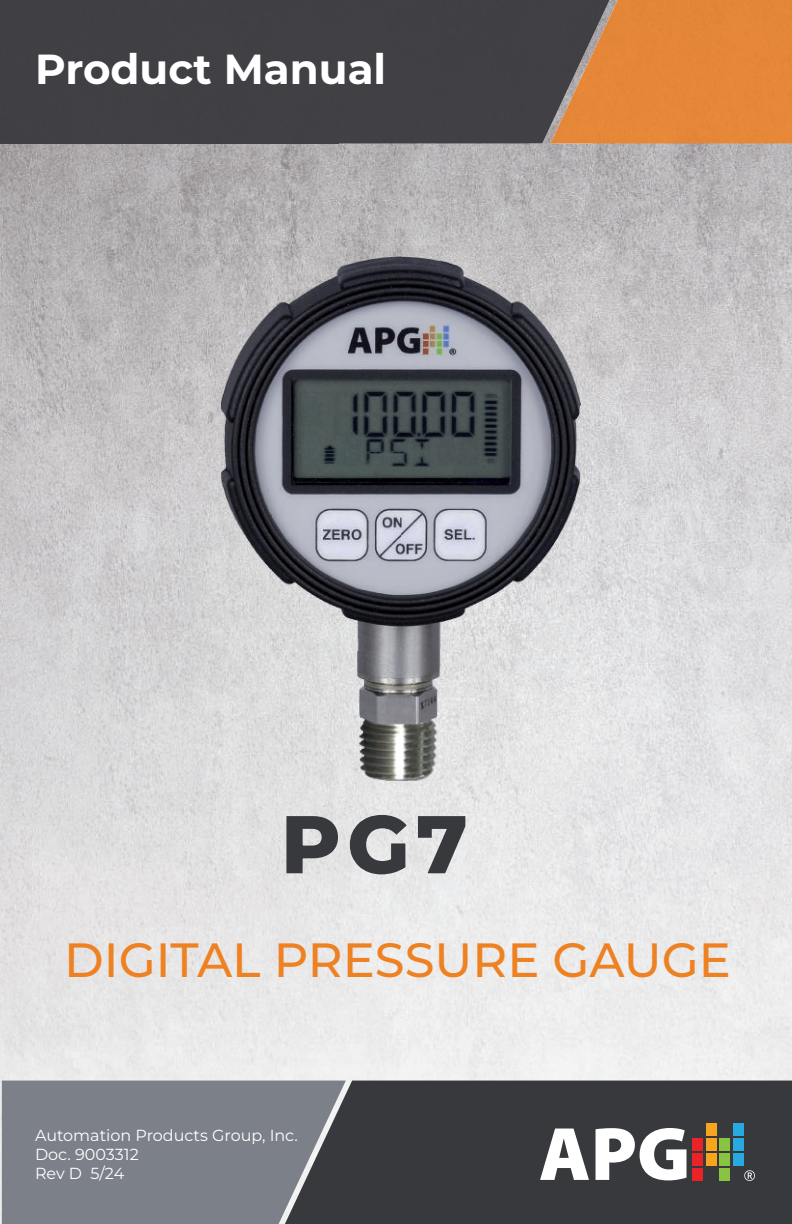
<style>
.page{position:relative;width:792px;height:1224px;background:#fff}
.page>*{position:absolute;margin:0;border:0;box-sizing:border-box;transform-origin:0 0}
.t1{font:800 81.6px "Montserrat";color:#37393d}
.t2{font:500 48px "Montserrat";color:#ee8122}
.t3{font:700 42px "Montserrat";color:#fff}
.t4{font:16px/19.2px "Montserrat";color:#fff}
</style>
<div class="page">
<img style="left:594px;top:143px;width:198px;height:938px">
<img style="left:528px;top:143px;width:66px;height:938px">
<img style="left:264px;top:143px;width:264px;height:114px">
<img style="left:330px;top:781px;width:198px;height:300px">
<img style="left:0;top:748px;width:330px;height:408px">
<img style="left:66px;top:143px;width:198px;height:197px">
<img style="left:66px;top:340px;width:156px;height:408px">
<img style="left:0;top:143px;width:66px;height:605px">
<div style="left:0;top:0;width:550px;height:143px;background:#404145"></div>
<img style="left:550px;top:0;width:242px;height:143px">
<div style="left:346px;top:1081px;width:446px;height:143px;background:#37393d"></div>
<svg style="left:2px;top:1081px;width:344px;height:143px;background:#787c84"></svg>
<div style="left:692px;top:1169px;width:11px;height:12px;background:#ea2329"></div>
<div style="left:692px;top:1154px;width:11px;height:12px;background:#ea2329"></div>
<div style="left:692px;top:1139px;width:11px;height:12px;background:#ea2329"></div>
<div style="left:706px;top:1154px;width:11px;height:12px;background:#f7a51e"></div>
<div style="left:706px;top:1139px;width:11px;height:12px;background:#f7a51e"></div>
<div style="left:706px;top:1124px;width:11px;height:12px;background:#f7a51e"></div>
<div style="left:733px;top:1154px;width:11px;height:12px;background:#26aae1"></div>
<div style="left:733px;top:1139px;width:11px;height:12px;background:#26aae1"></div>
<div style="left:733px;top:1124px;width:11px;height:12px;background:#26aae1"></div>
<div style="left:719px;top:1169px;width:11px;height:12px;background:#89c340"></div>
<div style="left:719px;top:1154px;width:11px;height:12px;background:#89c340"></div>
<div style="left:719px;top:1139px;width:11px;height:12px;background:#89c340"></div>
<svg style="left:744px;top:1170px;width:11px;height:11px"></svg>
<svg style="left:596px;top:1128px;width:91px;height:52px"></svg>
<svg style="left:540px;top:1129px;width:49px;height:51px"></svg>
<img style="left:222px;top:257px;width:358px;height:524px">
<h3 class="t3" style="left:35px;top:49px;width:353px">Product Manual</h3>
<h1 class="t1" style="left:281px;top:797px;width:188px">PG7</h1>
<h2 class="t2" style="left:64px;top:932px;width:668px">DIGITAL PRESSURE GAUGE</h2>
<p class="t4" style="left:35px;top:1126px;width:265px">Automation Products Group, Inc.<br>Doc. 9003312<br>Rev D 5/24</p>
</div>
